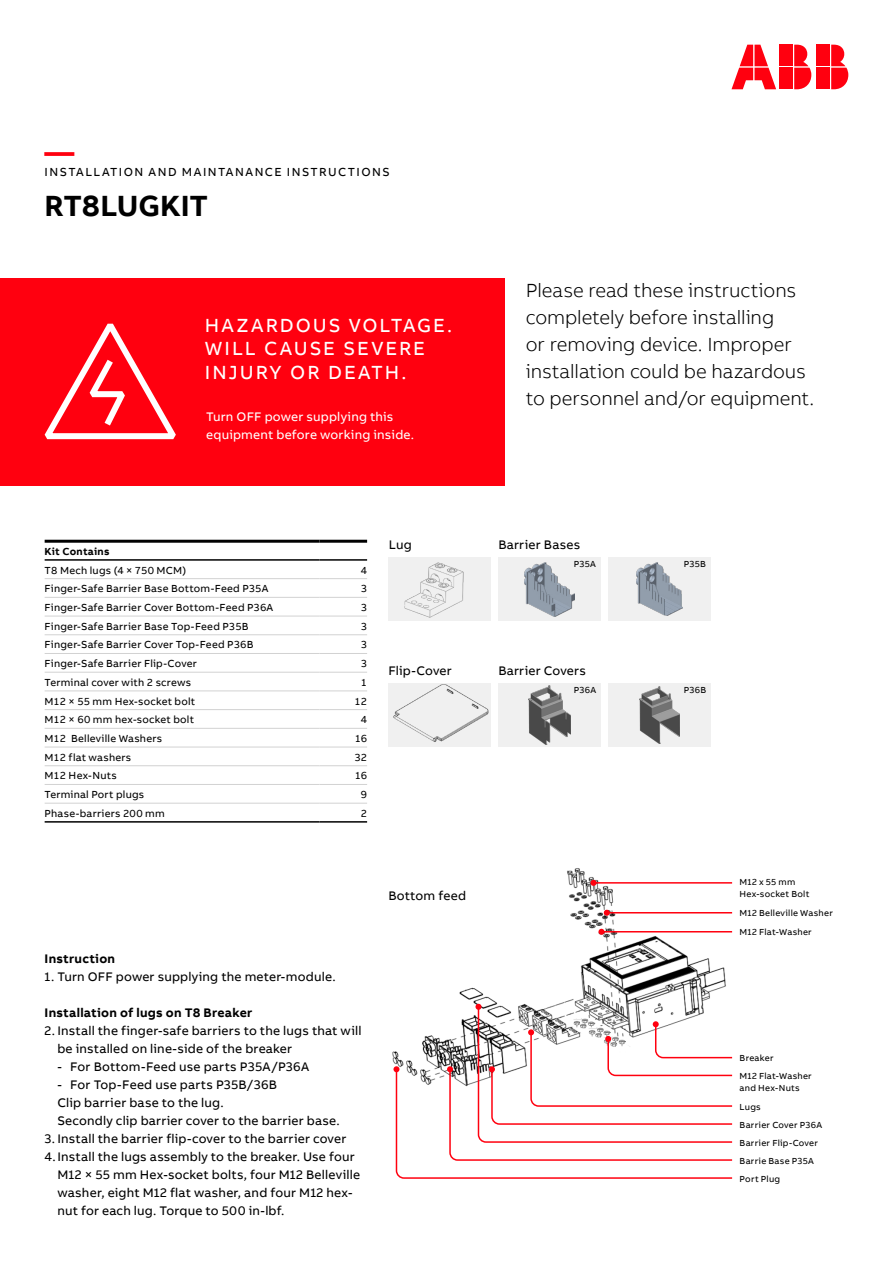
<style>
.page{position:relative;width:893px;height:1263px;background:#fff}
.page>*{position:absolute;margin:0;border:0;box-sizing:border-box;transform-origin:0 0}
.t1{font:700 30px "AB Bvoice";color:#000}
.t2{font:700 30px "AB Bvoice";color:#ff000f}
.t3{font:300 19.5px/27px "AB Bvoice";letter-spacing:-.005em;color:#000}
.t4{font:19.5px/23.4px "AB Bvoice";letter-spacing:.1em;color:#fff}
.t5{font:12.75px/18px "AB Bvoice";letter-spacing:.015em;color:#000}
.t6{font:12.75px/18px "AB Bvoice";letter-spacing:.015em;color:#fff}
.t7{font:700 12.75px "AB Bvoice";letter-spacing:.02em;color:#000}
.t8{font:12px "AB Bvoice";letter-spacing:.12em;color:#000}
.t9{font:10.5px "AB Bvoice";letter-spacing:.02em;color:#000}
.t10{font:700 10.5px "AB Bvoice";letter-spacing:.02em;color:#000}
.t11{font:9px/12px "AB Bvoice";letter-spacing:.025em;color:#000}
</style>
<div class="page">
<div style="left:0;top:279px;width:505px;height:207px;background:#ff000f"></div>
<div style="left:817px;top:45px;width:13px;height:21px;background:#ff000f"></div>
<div style="left:817px;top:68px;width:13px;height:21px;background:#ff000f"></div>
<svg style="left:831px;top:45px;width:17px;height:44px"></svg>
<svg style="left:731px;top:45px;width:45px;height:44px"></svg>
<div style="left:780px;top:45px;width:13px;height:21px;background:#ff000f"></div>
<div style="left:780px;top:68px;width:13px;height:21px;background:#ff000f"></div>
<svg style="left:794px;top:45px;width:17px;height:44px"></svg>
<div style="left:608px;top:684px;width:103px;height:63px;background:#f0f0f0"></div>
<img style="left:640px;top:686px;width:39px;height:58px">
<div style="left:498px;top:684px;width:103px;height:63px;background:#f0f0f0"></div>
<img style="left:528px;top:686px;width:43px;height:59px">
<hr style="left:45px;top:559px;width:275px;height:2px;background:#000">
<hr style="left:320px;top:559px;width:47px;height:2px;background:#000">
<hr style="left:45px;top:540px;width:275px;height:3px;background:#000">
<hr style="left:320px;top:540px;width:47px;height:3px;background:#000">
<hr style="left:45px;top:821px;width:275px;height:2px;background:#000">
<hr style="left:320px;top:821px;width:47px;height:2px;background:#000">
<hr style="left:45px;top:578px;width:275px;height:1px;background:#d2d2d2">
<hr style="left:45px;top:597px;width:275px;height:1px;background:#d2d2d2">
<hr style="left:45px;top:616px;width:275px;height:1px;background:#d2d2d2">
<hr style="left:45px;top:634px;width:275px;height:1px;background:#d2d2d2">
<hr style="left:45px;top:653px;width:275px;height:1px;background:#d2d2d2">
<hr style="left:45px;top:672px;width:275px;height:1px;background:#d2d2d2">
<hr style="left:45px;top:690px;width:275px;height:1px;background:#d2d2d2">
<hr style="left:45px;top:709px;width:275px;height:1px;background:#d2d2d2">
<hr style="left:45px;top:728px;width:275px;height:1px;background:#d2d2d2">
<hr style="left:45px;top:747px;width:275px;height:1px;background:#d2d2d2">
<hr style="left:45px;top:765px;width:275px;height:1px;background:#d2d2d2">
<hr style="left:45px;top:784px;width:275px;height:1px;background:#d2d2d2">
<hr style="left:320px;top:578px;width:47px;height:1px;background:#d2d2d2">
<hr style="left:320px;top:597px;width:47px;height:1px;background:#d2d2d2">
<hr style="left:320px;top:616px;width:47px;height:1px;background:#d2d2d2">
<hr style="left:320px;top:634px;width:47px;height:1px;background:#d2d2d2">
<hr style="left:320px;top:653px;width:47px;height:1px;background:#d2d2d2">
<hr style="left:320px;top:672px;width:47px;height:1px;background:#d2d2d2">
<hr style="left:320px;top:690px;width:47px;height:1px;background:#d2d2d2">
<hr style="left:320px;top:709px;width:47px;height:1px;background:#d2d2d2">
<hr style="left:320px;top:728px;width:47px;height:1px;background:#d2d2d2">
<hr style="left:320px;top:747px;width:47px;height:1px;background:#d2d2d2">
<hr style="left:320px;top:765px;width:47px;height:1px;background:#d2d2d2">
<hr style="left:320px;top:784px;width:47px;height:1px;background:#d2d2d2">
<hr style="left:45px;top:803px;width:275px;height:1px;background:#d2d2d2">
<hr style="left:320px;top:803px;width:47px;height:1px;background:#d2d2d2">
<svg style="left:44px;top:323px;width:132px;height:117px"></svg>
<div style="left:388px;top:558px;width:103px;height:63px;background:#f0f0f0"></div>
<img style="left:404px;top:562px;width:60px;height:56px">
<div style="left:498px;top:558px;width:103px;height:63px;background:#f0f0f0"></div>
<img style="left:524px;top:562px;width:51px;height:54px">
<div style="left:608px;top:558px;width:103px;height:63px;background:#f0f0f0"></div>
<img style="left:637px;top:563px;width:46px;height:52px">
<div style="left:388px;top:684px;width:103px;height:63px;background:#f0f0f0"></div>
<img style="left:393px;top:684px;width:96px;height:58px">
<img style="left:392px;top:868px;width:340px;height:193px">
<svg style="left:393px;top:1004px;width:340px;height:175px"></svg>
<hr style="left:607px;top:912px;width:125px;height:1px;background:#ff000f">
<svg style="left:604px;top:910px;width:6px;height:6px"></svg>
<hr style="left:601px;top:931px;width:131px;height:1px;background:#ff000f">
<svg style="left:598px;top:929px;width:6px;height:6px"></svg>
<hr style="left:593px;top:882px;width:139px;height:2px;background:#ff000f">
<svg style="left:590px;top:880px;width:6px;height:6px"></svg>
<h1 class="t2" style="left:45px;top:132px;width:31px">—</h1>
<p class="t8" style="left:45px;top:165px;width:346px">INSTALLATION AND MAINTANANCE INSTRUCTIONS</p>
<h1 class="t1" style="left:45px;top:186px;width:165px">RT8LUGKIT</h1>
<h2 class="t4" style="left:205px;top:314px;width:249px">HAZARDOUS VOLTAGE.<br>WILL CAUSE SEVERE<br>INJURY OR DEATH.</h2>
<p class="t6" style="left:206px;top:408px;width:209px">Turn OFF power supplying this equipment before working inside.</p>
<h2 class="t3" style="left:526px;top:277px;width:290px">Please read these instructions completely before installing<br>or removing device. Improper installation could be hazardous to personnel and/or equipment.</h2>
<p class="t10" style="left:45px;top:545px;width:66px">Kit Contains</p>
<p class="t9" style="left:45px;top:564px;width:143px">T8 Mech lugs (4 × 750 MCM)</p>
<p class="t9" style="left:361px;top:564px;width:8px">4</p>
<p class="t9" style="left:45px;top:582px;width:225px">Finger-Safe Barrier Base Bottom-Feed P35A</p>
<p class="t9" style="left:361px;top:582px;width:8px">3</p>
<p class="t9" style="left:45px;top:601px;width:230px">Finger-Safe Barrier Cover Bottom-Feed P36A</p>
<p class="t9" style="left:361px;top:601px;width:8px">3</p>
<p class="t9" style="left:45px;top:620px;width:205px">Finger-Safe Barrier Base Top-Feed P35B</p>
<p class="t9" style="left:361px;top:620px;width:8px">3</p>
<p class="t9" style="left:45px;top:638px;width:210px">Finger-Safe Barrier Cover Top-Feed P36B</p>
<p class="t9" style="left:361px;top:638px;width:8px">3</p>
<p class="t9" style="left:45px;top:657px;width:154px">Finger-Safe Barrier Flip-Cover</p>
<p class="t9" style="left:361px;top:657px;width:8px">3</p>
<p class="t9" style="left:45px;top:676px;width:148px">Terminal cover with 2 screws</p>
<p class="t9" style="left:361px;top:676px;width:8px">1</p>
<p class="t9" style="left:45px;top:695px;width:152px">M12 × 55 mm Hex-socket bolt</p>
<p class="t9" style="left:355px;top:695px;width:14px">12</p>
<p class="t9" style="left:45px;top:713px;width:151px">M12 × 60 mm hex-socket bolt</p>
<p class="t9" style="left:361px;top:713px;width:8px">4</p>
<p class="t9" style="left:45px;top:732px;width:119px">M12 Belleville Washers</p>
<p class="t9" style="left:355px;top:732px;width:14px">16</p>
<p class="t9" style="left:45px;top:751px;width:88px">M12 flat washers</p>
<p class="t9" style="left:354px;top:751px;width:14px">32</p>
<p class="t9" style="left:45px;top:769px;width:74px">M12 Hex-Nuts</p>
<p class="t9" style="left:355px;top:769px;width:14px">16</p>
<p class="t9" style="left:45px;top:788px;width:101px">Terminal Port plugs</p>
<p class="t9" style="left:361px;top:788px;width:8px">9</p>
<p class="t9" style="left:45px;top:807px;width:122px">Phase-barriers 200 mm</p>
<p class="t9" style="left:361px;top:807px;width:8px">2</p>
<p class="t5" style="left:389px;top:535px;width:24px">Lug</p>
<p class="t5" style="left:498px;top:535px;width:83px">Barrier Bases</p>
<p class="t11" style="left:574px;top:558px;width:24px">P35A</p>
<p class="t5" style="left:388px;top:661px;width:65px">Flip-Cover</p>
<p class="t5" style="left:498px;top:661px;width:89px">Barrier Covers</p>
<p class="t11" style="left:574px;top:684px;width:24px">P36A</p>
<p class="t7" style="left:45px;top:950px;width:72px">Instruction</p>
<p class="t5" style="left:45px;top:967px;width:292px">1. Turn OFF power supplying the meter-module.</p>
<p class="t7" style="left:45px;top:1004px;width:209px">Installation of lugs on T8 Breaker</p>
<p class="t5" style="left:57px;top:1021px;width:306px;text-indent:-13px">2. Install the finger-safe barriers to the lugs that will be installed on line-side of the breaker</p>
<p class="t5" style="left:57px;top:1057px;width:253px">- For Bottom-Feed use parts P35A/P36A</p>
<p class="t5" style="left:57px;top:1075px;width:284px">- For Top-Feed use parts P35B/36B<br>Clip barrier base to the lug.<br>Secondly clip barrier cover to the barrier base.</p>
<p class="t5" style="left:45px;top:1129px;width:303px">3. Install the barrier flip-cover to the barrier cover</p>
<p class="t5" style="left:45px;top:1147px;width:312px">4.Install the lugs assembly to the breaker. Use four</p>
<p class="t5" style="left:57px;top:1165px;width:304px">M12 × 55 mm Hex-socket bolts, four M12 Belleville</p>
<p class="t5" style="left:57px;top:1183px;width:297px">washer, eight M12 flat washer, and four M12 hex-</p>
<p class="t5" style="left:57px;top:1201px;width:229px">nut for each lug. Torque to 500 in-lbf.</p>
<p class="t5" style="left:388px;top:886px;width:79px">Bottom feed</p>
<p class="t11" style="left:684px;top:558px;width:24px">P35B</p>
<p class="t11" style="left:684px;top:684px;width:24px">P36B</p>
<p class="t11" style="left:740px;top:876px;width:71px">M12 x 55 mm<br>Hex-socket Bolt</p>
<p class="t11" style="left:740px;top:904px;width:95px;line-height:19px">M12 Belleville Washer<br>M12 Flat-Washer</p>
<p class="t11" style="left:740px;top:1052px;width:35px">Breaker</p>
<p class="t11" style="left:740px;top:1070px;width:74px">M12 Flat-Washer and Hex-Nuts</p>
<p class="t11" style="left:740px;top:1100px;width:23px">Lugs</p>
<p class="t11" style="left:740px;top:1119px;width:84px">Barrier Cover P36A</p>
<p class="t11" style="left:740px;top:1137px;width:80px">Barrier Flip-Cover</p>
<p class="t11" style="left:740px;top:1155px;width:76px">Barrie Base P35A</p>
<p class="t11" style="left:740px;top:1173px;width:42px">Port Plug</p>
</div>
